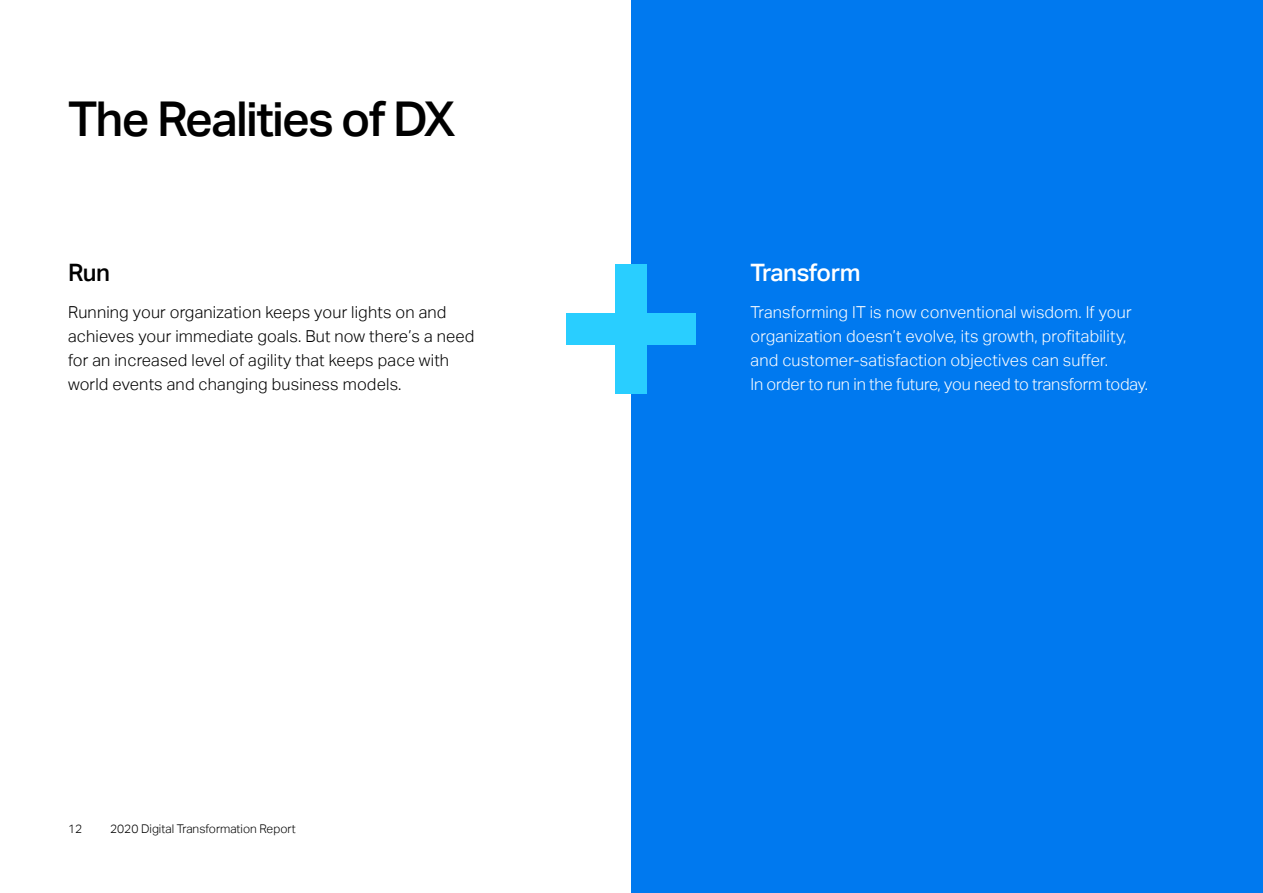
<style>
.page{position:relative;width:1263px;height:893px;background:#fff}
.page>*{position:absolute;margin:0;border:0;box-sizing:border-box;transform-origin:0 0}
.t1{font:500 48px "Aktiv Grotesk";letter-spacing:-.035em;color:#000}
.t2{font:500 24px "Aktiv Grotesk";letter-spacing:-.02em;color:#fff}
.t3{font:500 24px "Aktiv Grotesk";color:#000}
.t4{font:300 16.5px/24px "Aktiv Grotesk";letter-spacing:.01em;color:#fff}
.t5{font:300 16.5px/24px "Aktiv Grotesk";letter-spacing:.01em;color:#000}
.t6{font:300 12px "Aktiv Grotesk";color:#000}
</style>
<div class="page">
<div style="left:631px;top:0;width:632px;height:893px;background:#0079ef"></div>
<div style="left:616px;top:264px;width:31px;height:129px;background:#29ceff"></div>
<div style="left:567px;top:313px;width:129px;height:31px;background:#29ceff"></div>
<h1 class="t1" style="left:68px;top:92px;width:389px">The Realities of DX</h1>
<h2 class="t3" style="left:68px;top:258px;width:44px">Run</h2>
<p class="t5" style="left:68px;top:300px;width:408px">Running your organization keeps your lights on and achieves your immediate goals. But now there’s a need for an increased level of agility that keeps pace with world events and changing business models.</p>
<p class="t6" style="left:68px;top:822px;width:16px">12</p>
<p class="t6" style="left:110px;top:822px;width:187px">2020 Digital Transformation Report</p>
<h2 class="t2" style="left:750px;top:258px;width:112px">Transform</h2>
<p class="t4" style="left:750px;top:300px;width:399px">Transforming IT is now conventional wisdom. If your organization doesn’t evolve, its growth, profitability, and customer-satisfaction objectives can suffer.<br>In order to run in the future, you need to transform today.</p>
</div>
